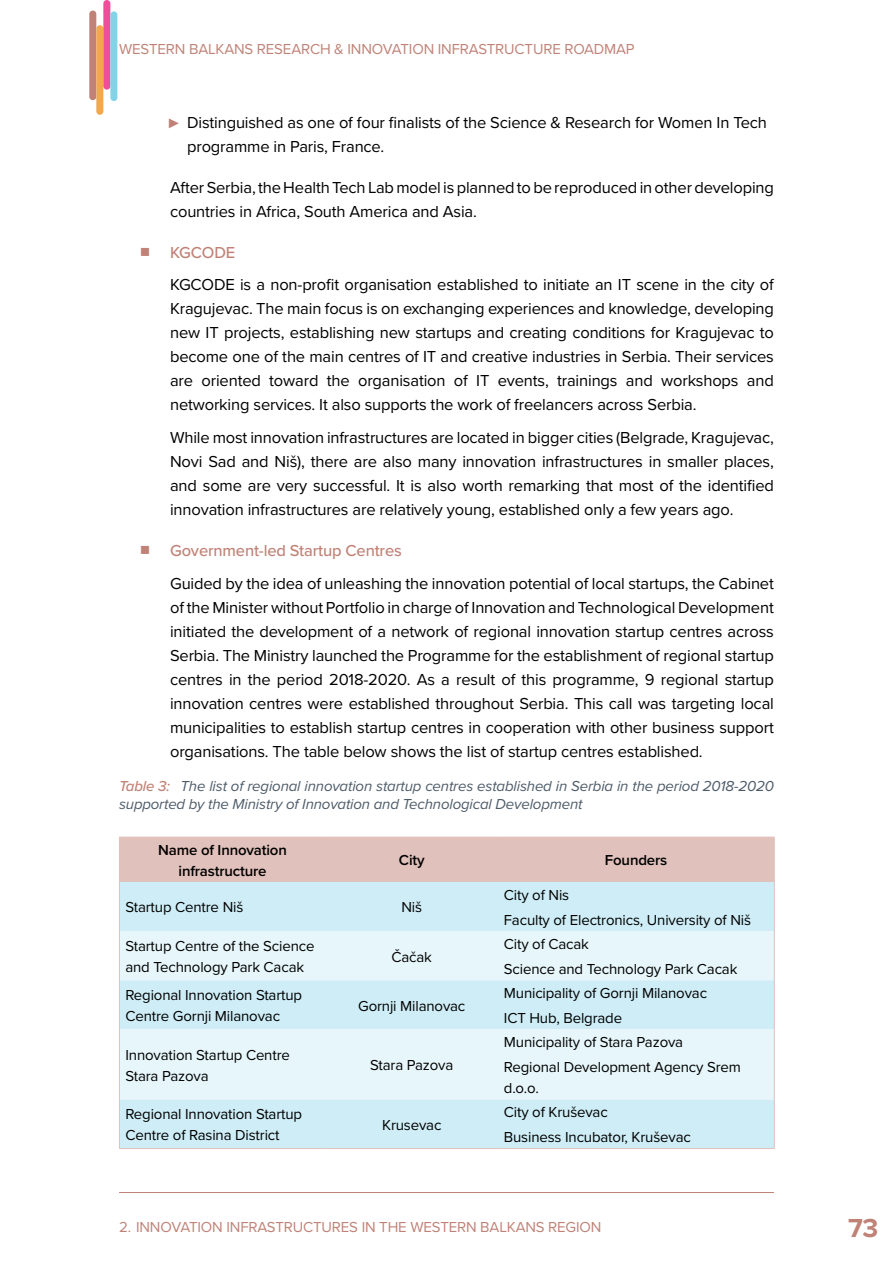
<style>
.page{position:relative;width:893px;height:1263px;background:#fff}
.page>*{position:absolute;margin:0;border:0;box-sizing:border-box;transform-origin:0 0}
.t1{font:700 27px "Proxima Nova";color:#c08277}
.t2{font:16.5px/24px "Proxima Nova";letter-spacing:-.01em;color:#000}
.t3{font:15px/25.2px "Proxima Nova";letter-spacing:-.01em;color:#000}
.t4{font:italic 15px/18px "Proxima Nova";letter-spacing:-.01em;color:#4d5b68}
.t5{font:15px "Proxima Nova";letter-spacing:-.01em;color:#c08277}
.t6{font:600 15px/21px "Proxima Nova";letter-spacing:-.01em;color:#000;text-align:center}
.s1{font-family:"Noto Serif";color:#c08277}
.s2{font-weight:500;color:#c08277}
</style>
<div class="page">
<div style="left:89px;top:11px;width:7px;height:89px;background:#c08277;border-radius:4px"></div>
<div style="left:96px;top:25px;width:7px;height:90px;background:#f3a84c;border-radius:4px"></div>
<div style="left:103px;top:0;width:7px;height:90px;background:#ef4e9b;border-radius:4px"></div>
<div style="left:110px;top:11px;width:7px;height:90px;background:#83d3e7;border-radius:4px"></div>
<hr style="left:119px;top:1191px;width:654px;height:1px;background:#c08277">
<div style="left:120px;top:837px;width:653px;height:44px;background:#e0c1bb"></div>
<div style="left:120px;top:881px;width:653px;height:266px;background:#ceedf6"></div>
<svg style="left:120px;top:931px;width:653px;height:168px;background:#dff3f8"></svg>
<hr style="left:119px;top:881px;width:1px;height:50px;background:#e0c1bb">
<hr style="left:773px;top:881px;width:1px;height:50px;background:#e0c1bb">
<hr style="left:119px;top:931px;width:1px;height:49px;background:#e0c1bb">
<hr style="left:773px;top:931px;width:1px;height:49px;background:#e0c1bb">
<hr style="left:119px;top:980px;width:1px;height:49px;background:#e0c1bb">
<hr style="left:773px;top:980px;width:1px;height:49px;background:#e0c1bb">
<hr style="left:119px;top:1029px;width:1px;height:70px;background:#e0c1bb">
<hr style="left:773px;top:1029px;width:1px;height:70px;background:#e0c1bb">
<hr style="left:119px;top:836px;width:207px;height:1px;background:#e0c1bb">
<hr style="left:119px;top:837px;width:1px;height:44px;background:#e0c1bb">
<hr style="left:326px;top:836px;width:172px;height:1px;background:#e0c1bb">
<hr style="left:498px;top:836px;width:276px;height:1px;background:#e0c1bb">
<hr style="left:773px;top:837px;width:1px;height:44px;background:#e0c1bb">
<hr style="left:119px;top:1099px;width:1px;height:48px;background:#e0c1bb">
<hr style="left:773px;top:1099px;width:1px;height:48px;background:#e0c1bb">
<hr style="left:119px;top:1147px;width:207px;height:1px;background:#e0c1bb">
<hr style="left:326px;top:1147px;width:172px;height:1px;background:#e0c1bb">
<hr style="left:498px;top:1147px;width:276px;height:1px;background:#e0c1bb">
<p class="t5" style="left:119px;top:41px;width:517px">WESTERN BALKANS RESEARCH &amp; INNOVATION INFRASTRUCTURE ROADMAP</p>
<p class="t2" style="left:187px;top:110px;width:581px;text-indent:-21px"><span class="s1">►</span> Distinguished as one of four inalists of the Science &amp; Research for Women In Tech programme in Paris, France.</p>
<p class="t2" style="left:170px;top:175px;width:605px">After Serbia, the Health Tech Lab model is planned to be reproduced in other developing countries in Africa, South America and Asia.</p>
<p class="t2" style="left:170px;top:236px;width:605px;line-height:32.5px;text-indent:-30px"><span class="s1">■</span> <span class="s2">KGCODE<br></span>KGCODE is a non-proit organisation established to initiate an IT scene in the city of</p>
<p class="t2" style="left:170px;top:297px;width:605px;text-align:justify">Kragujevac. The main focus is on exchanging experiences and knowledge, developing new IT projects, establishing new startups and creating conditions for Kragujevac to become one of the main centres of IT and creative industries in Serbia. Their services are oriented toward the organisation of IT events, trainings and workshops and networking services. It also supports the work of freelancers across Serbia.</p>
<p class="t2" style="left:170px;top:425px;width:605px;text-align:justify">While most innovation infrastructures are located in bigger cities (Belgrade, Kragujevac, Novi Sad and Niš), there are also many innovation infrastructures in smaller places, and some are very successful. It is also worth remarking that most of the identiied innovation infrastructures are relatively young, established only a few years ago.</p>
<p class="t2" style="left:170px;top:534px;width:605px;line-height:32.5px;text-indent:-30px"><span class="s1">■</span> <span class="s2">Government-led Startup Centres<br></span>Guided by the idea of unleashing the innovation potential of local startups, the Cabinet</p>
<p class="t2" style="left:170px;top:595px;width:605px;text-align:justify">of the Minister without Portfolio in charge of Innovation and Technological Development initiated the development of a network of regional innovation startup centres across Serbia. The Ministry launched the Programme for the establishment of regional startup centres in the period 2018-2020. As a result of this programme, 9 regional startup innovation centres were established throughout Serbia. This call was targeting local municipalities to establish startup centres in cooperation with other business support organisations. The table below shows the list of startup centres established.</p>
<p class="t4" style="left:119px;top:778px;width:656px"><span class="s2">Table 3:</span> The list of regional innovation startup centres established in Serbia in the period 2018-2020 supported by the Ministry of Innovation and Technological Development</p>
<p class="t6" style="left:158px;top:840px;width:130px">Name of Innovation infrastructure</p>
<p class="t6" style="left:399px;top:850px;width:27px">City</p>
<p class="t6" style="left:605px;top:850px;width:64px">Founders</p>
<p class="t3" style="left:125px;top:894px;width:119px">Startup Centre Niš</p>
<p class="t3" style="left:401px;top:894px;width:22px">Niš</p>
<p class="t3" style="left:504px;top:882px;width:249px">City of Nis<br>Faculty of Electronics, University of Niš</p>
<p class="t3" style="left:125px;top:935px;width:191px;line-height:21px">Startup Centre of the Science and Technology Park Cacak</p>
<p class="t3" style="left:391px;top:943px;width:42px">Čačak</p>
<p class="t3" style="left:504px;top:931px;width:235px">City of Cacak<br>Science and Technology Park Cacak</p>
<p class="t3" style="left:125px;top:984px;width:178px;line-height:21px">Regional Innovation Startup<br>Centre Gornji Milanovac</p>
<p class="t3" style="left:358px;top:992px;width:109px">Gornji Milanovac</p>
<p class="t3" style="left:504px;top:980px;width:205px">Municipality of Gornji Milanovac<br>ICT Hub, Belgrade</p>
<p class="t3" style="left:125px;top:1044px;width:166px;line-height:21px">Innovation Startup Centre<br>Stara Pazova</p>
<p class="t3" style="left:370px;top:1052px;width:85px">Stara Pazova</p>
<p class="t3" style="left:125px;top:1103px;width:178px;line-height:21px">Regional Innovation Startup<br>Centre of Rasina District</p>
<p class="t3" style="left:382px;top:1112px;width:61px">Krusevac</p>
<p class="t3" style="left:504px;top:1029px;width:238px">Municipality of Stara Pazova<br>Regional Development Agency Srem</p>
<p class="t3" style="left:504px;top:1075px;width:36px">d.o.o.</p>
<p class="t3" style="left:504px;top:1099px;width:188px">City of Kruševac<br>Business Incubator, Kruševac</p>
<p class="t5" style="left:119px;top:1219px;width:484px">2. INNOVATION INFRASTRUCTURES IN THE WESTERN BALKANS REGION</p>
<h1 class="t1" style="left:848px;top:1213px;width:32px">73</h1>
</div>
